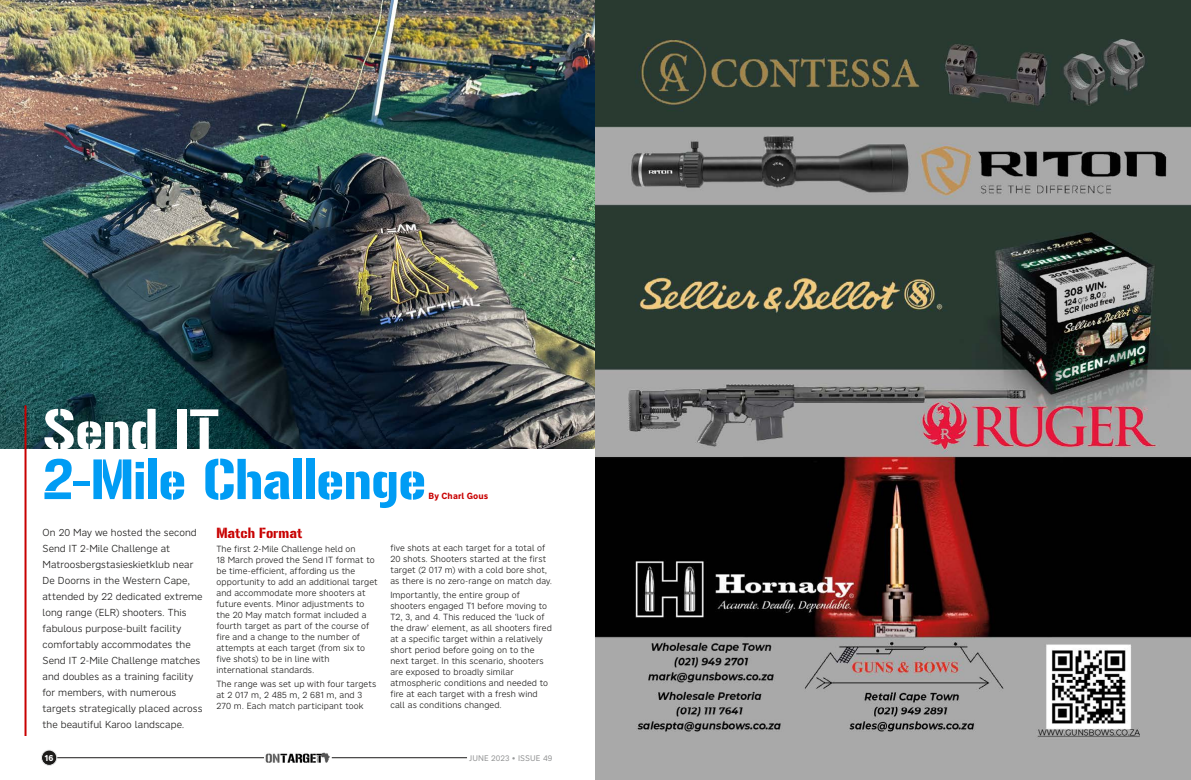
<style>
.page{position:relative;width:1191px;height:780px;background:#fff}
.page>*{position:absolute;margin:0;border:0;box-sizing:border-box;transform-origin:0 0}
.t1{font:50px "Gunplay";letter-spacing:-.01em;color:#009cf4}
.t2{font:50px "Gunplay";letter-spacing:-.005em;color:#fff}
.t3{font:13px "Gunplay";letter-spacing:.005em;color:#c80000}
.t4{font:300 10px/16px "Nort";letter-spacing:.005em;color:#1c1b1a}
.t5{font:300 8.8px/11px "Nort";letter-spacing:.01em;color:#1c1b1a}
.t6{font:700 8.8px "Nort";letter-spacing:.015em;color:#c80000}
.t7{font:700 8.5px "Nort";color:#fff}
.t8{font:8px "Nort";letter-spacing:.01em;color:#969798}
</style>
<div class="page">
<img style="left:0;top:0;width:595px;height:449px">
<hr style="left:25px;top:406px;width:2px;height:343px;background:#c80000">
<div style="left:0;top:736px;width:595px;height:44px;background:#fff"></div>
<hr style="left:52px;top:757px;width:212px;height:1px;background:#1c1b1a">
<hr style="left:332px;top:757px;width:135px;height:1px;background:#1c1b1a">
<div style="left:41px;top:750px;width:16px;height:15px;background:#1c1b1a;border-radius:50%"></div>
<div style="left:41px;top:749px;width:16px;height:16px;border:1px solid #e9eaea;border-radius:50%"></div>
<img style="left:265px;top:752px;width:65px;height:10px">
<img style="left:595px;top:0;width:596px;height:780px">
<h1 class="t2" style="left:43px;top:400px;width:178px">Send IT</h1>
<h1 class="t1" style="left:43px;top:450px;width:385px">2-Mile Challenge</h1>
<p class="t6" style="left:428px;top:490px;width:61px">By Charl Gous</p>
<p class="t4" style="left:43px;top:524px;width:162px">On 20 May we hosted the second<br>Send IT 2-Mile Challenge at<br>Matroosbergstasieskietklub near<br>De Doorns in the Western Cape, attended by 22 dedicated extreme long range (ELR) shooters. This fabulous purpose-built facility comfortably accommodates the<br>Send IT 2-Mile Challenge matches and doubles as a training facility for members, with numerous targets strategically placed across the beautiful Karoo landscape.</p>
<h2 class="t3" style="left:216px;top:525px;width:87px">Match Format</h2>
<p class="t5" style="left:216px;top:543px;width:163px">The first 2-Mile Challenge held on<br>18 March proved the Send IT format to be time-efficient, affording us the opportunity to add an additional target and accommodate more shooters at future events. Minor adjustments to the 20 May match format included a fourth target as part of the course of fire and a change to the number of attempts at each target (from six to five shots) to be in line with international standards.</p>
<p class="t5" style="left:216px;top:678px;width:161px">The range was set up with four targets at 2 017 m, 2 485 m, 2 681 m, and 3<br>270 m. Each match participant took</p>
<p class="t5" style="left:390px;top:542px;width:163px">five shots at each target for a total of 20 shots. Shooters started at the first target (2 017 m) with a cold bore shot, as there is no zero-range on match day.</p>
<p class="t5" style="left:390px;top:589px;width:163px">Importantly, the entire group of shooters engaged T1 before moving to T2, 3, and 4. This reduced the ‘luck of the draw’ element, as all shooters fired at a specific target within a relatively short period before going on to the next target. In this scenario, shooters are exposed to broadly similar atmospheric conditions and needed to fire at each target with a fresh wind call as conditions changed.</p>
<p class="t7" style="left:45px;top:752px;width:10px">16</p>
<p class="t8" style="left:469px;top:752px;width:85px">JUNE 2023 • ISSUE 49</p>
</div>
